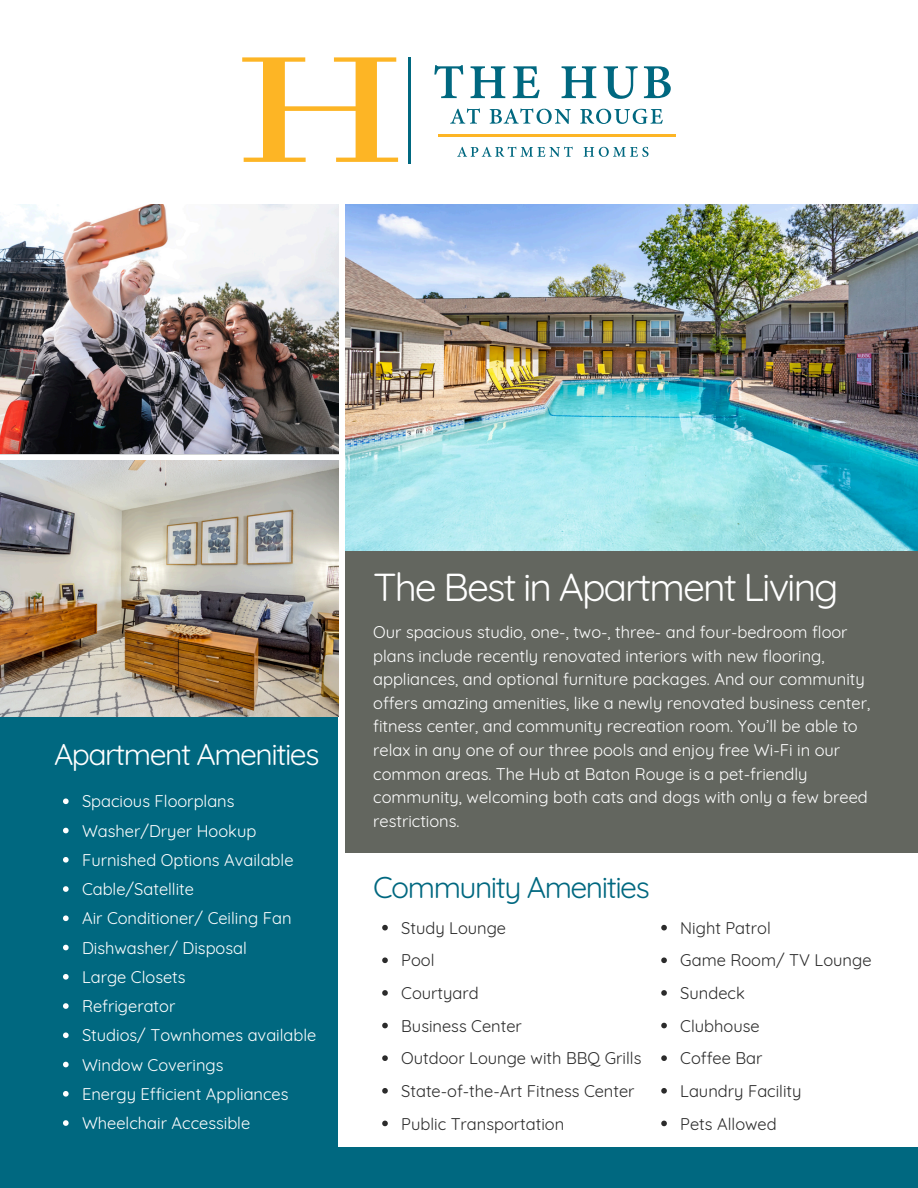
<style>
.page{position:relative;width:918px;height:1188px;background:#fff}
.page>*{position:absolute;margin:0;border:0;box-sizing:border-box;transform-origin:0 0}
.t1{font:39px "Quicksand";letter-spacing:-.05em;color:#fff}
.t2{font:30px "Quicksand";letter-spacing:-.05em;color:#fff}
.t3{font:30px "Quicksand";letter-spacing:-.05em;color:#006880}
.t4{font:16.5px/23.7px "Quicksand";color:#fff}
.t5{font:16.5px "Quicksand";color:#2b2b2b}
</style>
<div class="page">
<div style="left:0;top:461px;width:338px;height:727px;background:#006880"></div>
<div style="left:345px;top:204px;width:573px;height:649px;background:#63665f"></div>
<img style="left:345px;top:204px;width:573px;height:347px">
<img style="left:0;top:461px;width:339px;height:255px">
<div style="left:0;top:1148px;width:918px;height:40px;background:#006880"></div>
<img style="left:0;top:204px;width:339px;height:250px">
<hr style="left:408px;top:57px;width:3px;height:107px;background:#006880">
<hr style="left:438px;top:135px;width:237px;height:2px;background:#fdb525">
<svg style="left:242px;top:57px;width:156px;height:105px"></svg>
<svg style="left:434px;top:65px;width:29px;height:33px"></svg>
<svg style="left:471px;top:66px;width:34px;height:32px"></svg>
<svg style="left:513px;top:66px;width:27px;height:32px"></svg>
<svg style="left:562px;top:66px;width:34px;height:32px"></svg>
<svg style="left:604px;top:66px;width:34px;height:33px"></svg>
<svg style="left:644px;top:66px;width:27px;height:32px"></svg>
<svg style="left:450px;top:109px;width:30px;height:15px"></svg>
<svg style="left:490px;top:109px;width:81px;height:15px"></svg>
<svg style="left:580px;top:109px;width:83px;height:15px"></svg>
<svg style="left:457px;top:147px;width:116px;height:10px"></svg>
<svg style="left:584px;top:147px;width:65px;height:10px"></svg>
<svg style="left:63px;top:798px;width:6px;height:6px"></svg>
<svg style="left:63px;top:828px;width:6px;height:5px"></svg>
<svg style="left:63px;top:857px;width:6px;height:6px"></svg>
<svg style="left:63px;top:886px;width:6px;height:6px"></svg>
<svg style="left:63px;top:915px;width:6px;height:6px"></svg>
<svg style="left:63px;top:945px;width:6px;height:5px"></svg>
<svg style="left:63px;top:974px;width:6px;height:6px"></svg>
<svg style="left:63px;top:1003px;width:6px;height:6px"></svg>
<svg style="left:63px;top:1032px;width:6px;height:6px"></svg>
<svg style="left:63px;top:1062px;width:6px;height:5px"></svg>
<svg style="left:63px;top:1091px;width:6px;height:6px"></svg>
<svg style="left:63px;top:1120px;width:6px;height:6px"></svg>
<svg style="left:382px;top:925px;width:6px;height:5px"></svg>
<svg style="left:382px;top:957px;width:6px;height:6px"></svg>
<svg style="left:382px;top:990px;width:6px;height:6px"></svg>
<svg style="left:382px;top:1023px;width:6px;height:5px"></svg>
<svg style="left:382px;top:1055px;width:6px;height:6px"></svg>
<svg style="left:382px;top:1088px;width:6px;height:6px"></svg>
<svg style="left:382px;top:1121px;width:6px;height:5px"></svg>
<svg style="left:661px;top:925px;width:6px;height:5px"></svg>
<svg style="left:661px;top:957px;width:6px;height:6px"></svg>
<svg style="left:661px;top:990px;width:6px;height:6px"></svg>
<svg style="left:661px;top:1023px;width:6px;height:5px"></svg>
<svg style="left:661px;top:1055px;width:6px;height:6px"></svg>
<svg style="left:661px;top:1088px;width:6px;height:6px"></svg>
<svg style="left:661px;top:1121px;width:6px;height:5px"></svg>
<p class="t2" style="left:54px;top:735px;width:267px">Apartment Amenities</p>
<p class="t4" style="left:82px;top:789px;width:154px">Spacious Floorplans</p>
<p class="t4" style="left:82px;top:819px;width:176px">Washer/Dryer Hookup</p>
<p class="t4" style="left:82px;top:848px;width:213px">Furnished Options Available</p>
<p class="t4" style="left:82px;top:877px;width:114px">Cable/Satellite</p>
<p class="t4" style="left:82px;top:906px;width:211px">Air Conditioner/ Ceiling Fan</p>
<p class="t4" style="left:82px;top:936px;width:166px">Dishwasher/ Disposal</p>
<p class="t4" style="left:82px;top:965px;width:105px">Large Closets</p>
<p class="t4" style="left:82px;top:994px;width:95px">Refrigerator</p>
<p class="t4" style="left:82px;top:1023px;width:236px">Studios/ Townhomes available</p>
<p class="t4" style="left:82px;top:1053px;width:143px">Window Coverings</p>
<p class="t4" style="left:82px;top:1082px;width:208px">Energy Efficient Appliances</p>
<h2 class="t4" style="left:82px;top:1111px;width:170px">Wheelchair Accessible</h2>
<h1 class="t1" style="left:373px;top:562px;width:467px">The Best in Apartment Living</h1>
<p class="t4" style="left:373px;top:620px;width:499px">Our spacious studio, one-, two-, three- and four-bedroom floor plans include recently renovated interiors with new flooring, appliances, and optional furniture packages. And our community offers amazing amenities, like a newly renovated business center, fitness center, and community recreation room. You’ll be able to relax in any one of our three pools and enjoy free Wi-Fi in our common areas. The Hub at Baton Rouge is a pet-friendly community, welcoming both cats and dogs with only a few breed restrictions.</p>
<p class="t3" style="left:373px;top:868px;width:278px">Community Amenities</p>
<h2 class="t5" style="left:401px;top:917px;width:106px">Study Lounge</h2>
<p class="t5" style="left:401px;top:950px;width:35px">Pool</p>
<p class="t5" style="left:401px;top:983px;width:79px">Courtyard</p>
<p class="t5" style="left:401px;top:1015px;width:122px">Business Center</p>
<p class="t5" style="left:401px;top:1048px;width:242px">Outdoor Lounge with BBQ Grills</p>
<p class="t5" style="left:401px;top:1080px;width:235px">State-of-the-Art Fitness Center</p>
<p class="t5" style="left:401px;top:1113px;width:164px">Public Transportation</p>
<p class="t5" style="left:680px;top:917px;width:92px">Night Patrol</p>
<p class="t5" style="left:680px;top:950px;width:193px">Game Room/ TV Lounge</p>
<p class="t5" style="left:680px;top:983px;width:66px">Sundeck</p>
<p class="t5" style="left:680px;top:1015px;width:81px">Clubhouse</p>
<p class="t5" style="left:680px;top:1048px;width:84px">Coffee Bar</p>
<p class="t5" style="left:680px;top:1080px;width:123px">Laundry Facility</p>
<p class="t5" style="left:680px;top:1113px;width:98px">Pets Allowed</p>
</div>
